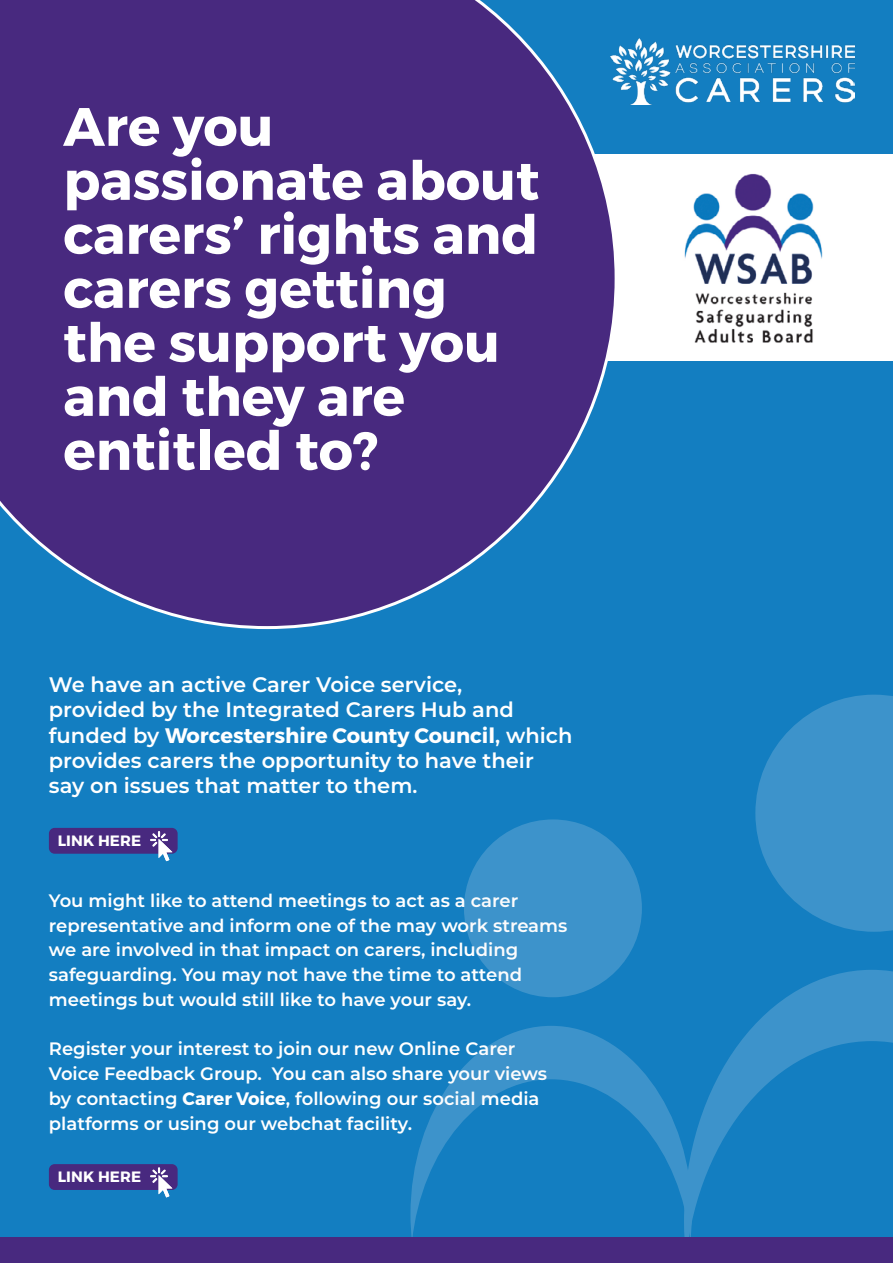
<style>
.page{position:relative;width:893px;height:1263px;background:#fff}
.page>*{position:absolute;margin:0;border:0;box-sizing:border-box;transform-origin:0 0}
.t1{font:700 54px/54px "Montserrat";color:#fff}
.t2{font:600 21px/25.2px "Montserrat";color:#fff}
.t3{font:600 18px/24.8px "Montserrat";color:#fff}
.t4{font:700 15px "Montserrat";letter-spacing:.01em;color:#fff}
.s1{font-weight:700}
.s2{font-size:20.25px}
</style>
<div class="page">
<div style="left:0;top:0;width:893px;height:1237px;background:#137ec1"></div>
<div style="left:370px;top:154px;width:523px;height:207px;background:#fff"></div>
<img style="left:684px;top:173px;width:139px;height:170px">
<div style="left:49px;top:1164px;width:129px;height:26px;background:#48297f;border-radius:6px"></div>
<svg style="left:150px;top:1167px;width:22px;height:30px"></svg>
<div style="left:49px;top:828px;width:129px;height:26px;background:#48297f;border-radius:6px"></div>
<svg style="left:150px;top:831px;width:22px;height:30px"></svg>
<div style="left:464px;top:819px;width:178px;height:178px;background:#3d93cb;border-radius:50%"></div>
<svg style="left:410px;top:1026px;width:274px;height:211px;background:#1d83c3"></svg>
<svg style="left:755px;top:695px;width:138px;height:237px;background:#348ec9"></svg>
<svg style="left:684px;top:970px;width:209px;height:267px;background:#1e83c3"></svg>
<div style="left:0;top:1237px;width:893px;height:26px;background:#48297f"></div>
<img style="left:619px;top:38px;width:236px;height:66px">
<svg style="left:0;top:0;width:619px;height:631px;background:#443689"></svg>
<h1 class="t1" style="left:63px;top:100px;width:478px">Are you passionate about carers’ rights and carers getting the support you and they are entitled to?</h1>
<p class="t2" style="left:49px;top:671px;width:525px">We have an active Carer Voice service,<br>provided by the Integrated Carers Hub and funded by <span class="s1">Worcestershire County Council</span>, which provides carers the opportunity to have their say on issues that matter to them<span class="s2">.</span></p>
<p class="t4" style="left:58px;top:831px;width:85px">LINK HERE</p>
<p class="t3" style="left:49px;top:887px;width:520px">You might like to attend meetings to act as a carer representative and inform one of the may work streams we are involved in that impact on carers, including safeguarding. You may not have the time to attend meetings but would still like to have your say.</p>
<p class="t3" style="left:49px;top:1036px;width:500px">Register your interest to join our new Online Carer Voice Feedback Group. You can also share your views by contacting <span class="s1">Carer Voice</span>, following our social media platforms or using our webchat facility.</p>
<p class="t4" style="left:58px;top:1167px;width:85px">LINK HERE</p>
</div>
